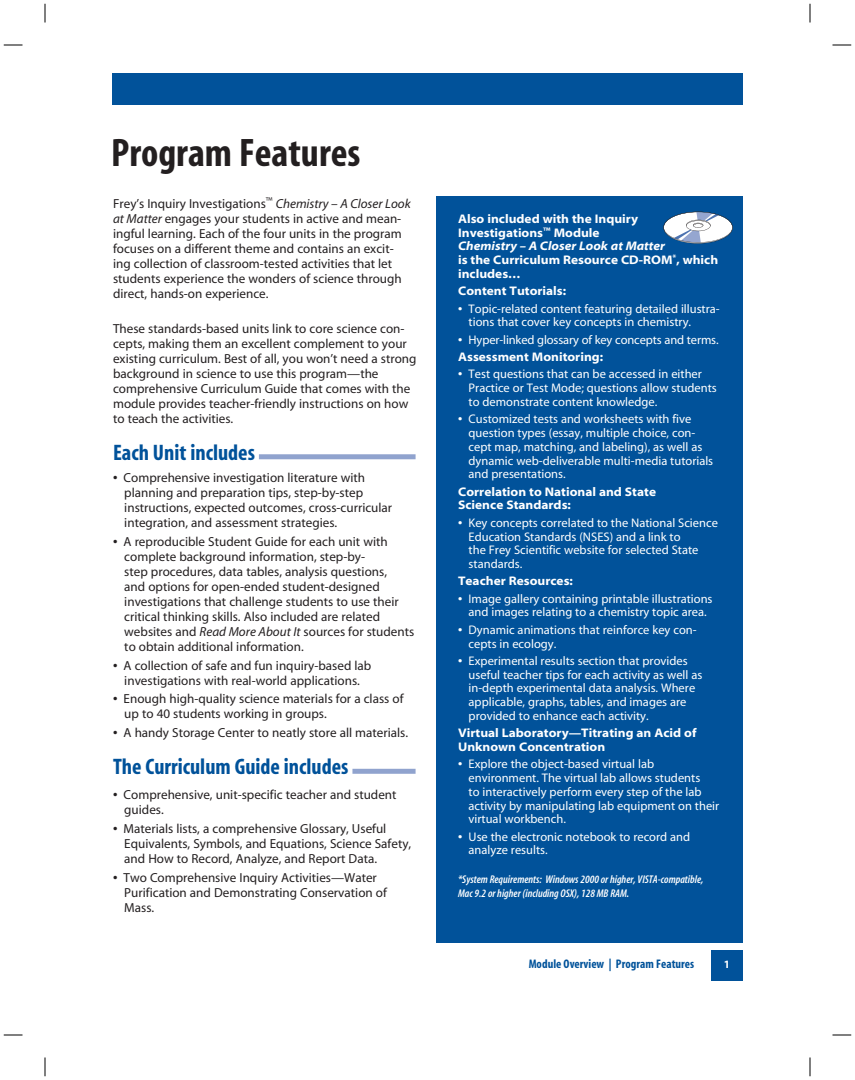
<style>
.page{position:relative;width:855px;height:1080px;background:#fff}
.page>*{position:absolute;margin:0;border:0;box-sizing:border-box;transform-origin:0 0}
.t1{font:40px "Myriad MM 700 300";color:#231f20}
.t2{font:22.5px "Myriad MM 700 300";color:#01529a}
.t3{font:13.12px/15px "Myriad MM 400 600";color:#231f20}
.t4{font:13.12px "Myriad MM 700 600";color:#231f20}
.t5{font:12.5px/13.8px "Myriad MM 400 600";color:#fff}
.t6{font:12.5px/13.8px "Myriad MM 700 700";color:#fff}
.t7{font:12.5px "Myriad MM 700 300";color:#01529a}
.t8{font:12.5px "Myriad MM It 700 700";color:#fff}
.t9{font:12.5px "Myriad MM 700 600";color:#fff}
.t10{font:11.25px/13.8px "Myriad MM It 565 300";color:#fff}
.t11{font:11.25px "Myriad MM 700 600";color:#fff}
.s1{font-family:"Myriad MM It 400 600"}
</style>
<div class="page">
<div style="left:711px;top:950px;width:31px;height:31px;background:#01529a"></div>
<div style="left:112px;top:73px;width:631px;height:31px;background:#01529a"></div>
<div style="left:436px;top:196px;width:306px;height:746px;background:#01529a"></div>
<div style="left:259px;top:454px;width:157px;height:5px;background:#90a3ce"></div>
<div style="left:352px;top:769px;width:64px;height:5px;background:#90a3ce"></div>
<svg style="left:663px;top:212px;width:70px;height:32px"></svg>
<svg style="left:4px;top:44px;width:18px;height:2px"></svg>
<svg style="left:832px;top:44px;width:19px;height:2px"></svg>
<svg style="left:4px;top:1034px;width:18px;height:2px"></svg>
<svg style="left:832px;top:1034px;width:19px;height:2px"></svg>
<svg style="left:44px;top:4px;width:2px;height:18px"></svg>
<svg style="left:44px;top:1058px;width:2px;height:18px"></svg>
<svg style="left:809px;top:4px;width:2px;height:18px"></svg>
<svg style="left:809px;top:1058px;width:2px;height:18px"></svg>
<h1 class="t1" style="left:111px;top:138px;width:251px">Program Features</h1>
<p class="t3" style="left:113px;top:197px;width:299px">Frey’s Inquiry Investigations<sup>™</sup> <span class="s1">Chemistry – A Closer Look at Matter</span> engages your students in active and mean&shy;ingful learning. Each of the four units in the program focuses on a different theme and contains an excit&shy;ing collection of classroom-tested activities that let students experience the wonders of science through direct, hands-on experience.</p>
<p class="t3" style="left:113px;top:322px;width:305px">These standards-based units link to core science con&shy;cepts, making them an excellent complement to your existing curriculum. Best of all, you won’t need a strong background in science to use this program—the comprehensive Curriculum Guide that comes with the module provides teacher-friendly instructions on how to teach the activities.</p>
<h2 class="t2" style="left:113px;top:444px;width:143px">Each Unit includes</h2>
<p class="t3" style="left:124px;top:471px;width:270px">Comprehensive investigation literature with planning and preparation tips, step-by-step instructions, expected outcomes, cross-curricular integration, and assessment strategies.</p>
<p class="t3" style="left:124px;top:535px;width:292px">A reproducible Student Guide for each unit with complete background information, step-by-<br>step procedures, data tables, analysis questions,<br>and options for open-ended student-designed investigations that challenge students to use their critical thinking skills. Also included are related websites and <span class="s1">Read More About It</span> sources for students to obtain additional information.</p>
<p class="t3" style="left:124px;top:659px;width:249px">A collection of safe and fun inquiry-based lab investigations with real-world applications.</p>
<p class="t3" style="left:124px;top:692px;width:281px">Enough high-quality science materials for a class of up to 40 students working in groups.</p>
<p class="t3" style="left:124px;top:726px;width:286px">A handy Storage Center to neatly store all materials.</p>
<h2 class="t2" style="left:113px;top:759px;width:237px">The Curriculum Guide includes</h2>
<p class="t3" style="left:124px;top:788px;width:274px">Comprehensive, unit-specific teacher and student guides.</p>
<p class="t3" style="left:124px;top:822px;width:289px">Materials lists, a comprehensive Glossary, Useful<br>Equivalents, Symbols, and Equations, Science Safety, and How to Record, Analyze, and Report Data.</p>
<p class="t3" style="left:124px;top:871px;width:265px">Two Comprehensive Inquiry Activities—Water<br>Purification and Demonstrating Conservation of<br>Mass.</p>
<p class="t4" style="left:113px;top:473px;width:6px">•</p>
<p class="t4" style="left:113px;top:536px;width:6px">•</p>
<p class="t4" style="left:113px;top:660px;width:6px">•</p>
<p class="t4" style="left:113px;top:694px;width:6px">•</p>
<p class="t4" style="left:113px;top:728px;width:6px">•</p>
<p class="t4" style="left:113px;top:790px;width:6px">•</p>
<p class="t4" style="left:113px;top:823px;width:6px">•</p>
<p class="t4" style="left:113px;top:872px;width:6px">•</p>
<p class="t6" style="left:458px;top:213px;width:181px">Also included with the Inquiry<br>Investigations<sup>™</sup> Module</p>
<p class="t8" style="left:458px;top:242px;width:209px">Chemistry – A Closer Look at Matter</p>
<p class="t6" style="left:458px;top:254px;width:262px">is the Curriculum Resource CD-ROM<sup>*</sup>, which includes…</p>
<p class="t6" style="left:458px;top:285px;width:110px">Content Tutorials:</p>
<p class="t5" style="left:469px;top:303px;width:253px">Topic-related content featuring detailed illustra&shy;tions that cover key concepts in chemistry.</p>
<p class="t5" style="left:469px;top:334px;width:252px">Hyper-linked glossary of key concepts and terms.</p>
<p class="t6" style="left:458px;top:351px;width:147px">Assessment Monitoring:</p>
<p class="t5" style="left:469px;top:368px;width:250px">Test questions that can be accessed in either<br>Practice or Test Mode; questions allow students to demonstrate content knowledge.</p>
<p class="t5" style="left:469px;top:413px;width:246px">Customized tests and worksheets with five question types (essay, multiple choice, con&shy;cept map, matching, and labeling), as well as dynamic web-deliverable multi-media tutorials and presentations.</p>
<p class="t6" style="left:458px;top:486px;width:199px">Correlation to National and State<br>Science Standards:</p>
<p class="t5" style="left:469px;top:517px;width:251px">Key concepts correlated to the National Science Education Standards (NSES) and a link to<br>the Frey Scientific website for selected State standards.</p>
<p class="t6" style="left:458px;top:575px;width:116px">Teacher Resources:</p>
<p class="t5" style="left:469px;top:593px;width:245px">Image gallery containing printable illustrations and images relating to a chemistry topic area.</p>
<p class="t5" style="left:469px;top:624px;width:230px">Dynamic animations that reinforce key con&shy;cepts in ecology.</p>
<p class="t5" style="left:469px;top:655px;width:235px">Experimental results section that provides useful teacher tips for each activity as well as in-depth experimental data analysis. Where applicable, graphs, tables, and images are provided to enhance each activity.</p>
<p class="t6" style="left:458px;top:727px;width:240px">Virtual Laboratory—Titrating an Acid of<br>Unknown Concentration</p>
<p class="t5" style="left:469px;top:758px;width:252px">Explore the object-based virtual lab environment. The virtual lab allows students<br>to interactively perform every step of the lab activity by manipulating lab equipment on their virtual workbench.</p>
<p class="t5" style="left:469px;top:831px;width:223px">Use the electronic notebook to record and analyze results.</p>
<p class="t10" style="left:458px;top:873px;width:247px">*System Requirements: Windows 2000 or higher, VISTA-compatible,<br>Mac 9.2 or higher (including OSX), 128 MB RAM.</p>
<p class="t9" style="left:458px;top:304px;width:6px">•</p>
<p class="t9" style="left:458px;top:335px;width:6px">•</p>
<p class="t9" style="left:458px;top:370px;width:6px">•</p>
<p class="t9" style="left:458px;top:414px;width:6px">•</p>
<p class="t9" style="left:458px;top:518px;width:6px">•</p>
<p class="t9" style="left:458px;top:594px;width:6px">•</p>
<p class="t9" style="left:458px;top:625px;width:6px">•</p>
<p class="t9" style="left:458px;top:656px;width:6px">•</p>
<p class="t9" style="left:458px;top:759px;width:6px">•</p>
<p class="t9" style="left:458px;top:832px;width:6px">•</p>
<p class="t7" style="left:529px;top:960px;width:167px">Module Overview | Program Features</p>
<p class="t11" style="left:724px;top:960px;width:8px">1</p>
</div>
